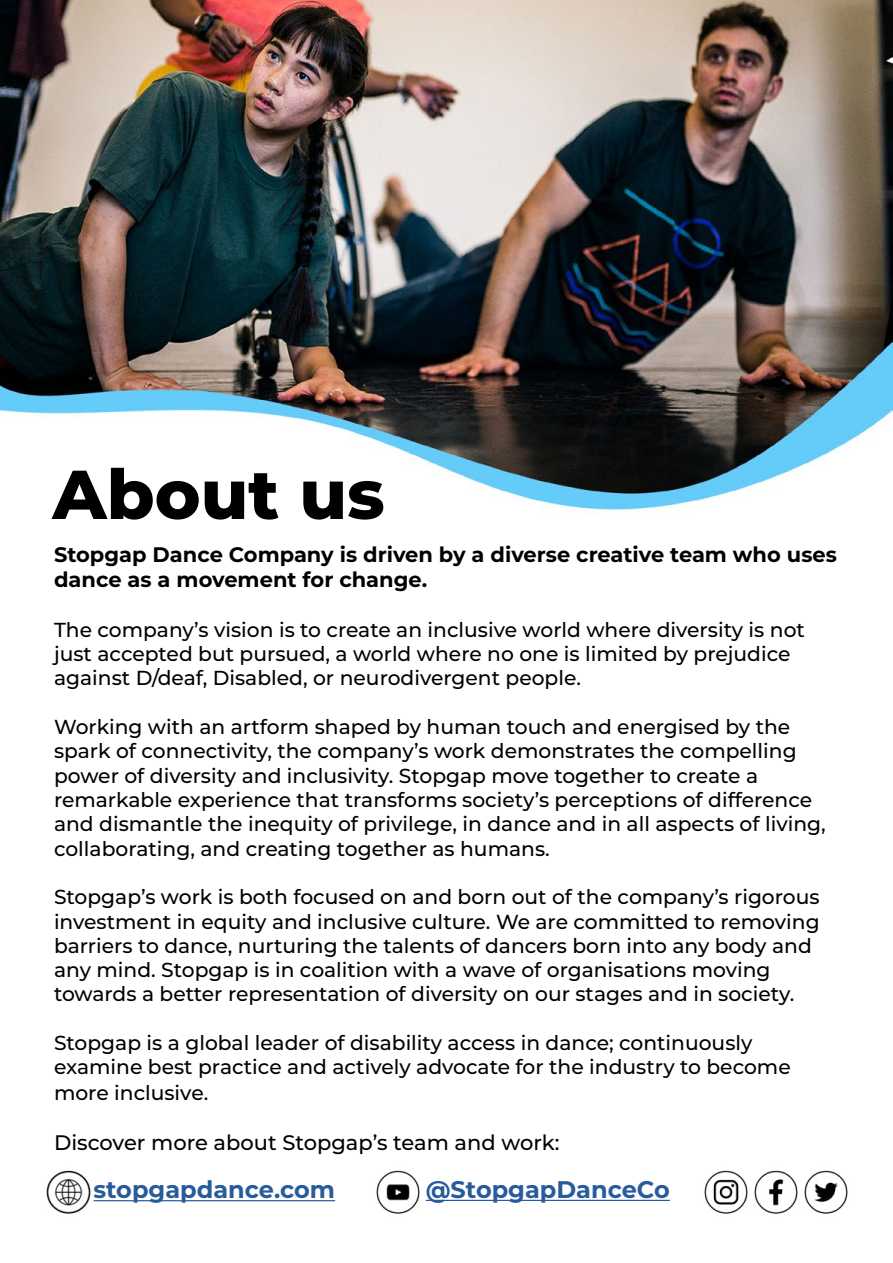
<style>
.page{position:relative;width:893px;height:1263px;background:#fff}
.page>*{position:absolute;margin:0;border:0;box-sizing:border-box;transform-origin:0 0}
.t1{font:800 69px "Montserrat";color:#000}
.t2{font:700 24px "Montserrat";color:#275b9b}
.t3{font:700 21px/25.2px "Montserrat";color:#000}
.t4{font:500 21px "Montserrat";color:#000}
.t5{font:500 20.25px/24.3px "Montserrat";color:#000}
</style>
<div class="page">
<img style="left:0;top:0;width:893px;height:1202px">
<hr style="left:94px;top:1200px;width:241px;height:1px;background:#275b9b">
<img style="left:43px;top:1167px;width:51px;height:47px">
<img style="left:373px;top:1167px;width:50px;height:47px">
<img style="left:701px;top:1167px;width:150px;height:47px">
<hr style="left:426px;top:1200px;width:244px;height:1px;background:#275b9b">
<h1 class="t1" style="left:52px;top:444px;width:334px">About us</h1>
<p class="t3" style="left:54px;top:541px;width:784px">Stopgap Dance Company is driven by a diverse creative team who uses dance as a movement for change.</p>
<p class="t5" style="left:54px;top:617px;width:752px">The company’s vision is to create an inclusive world where diversity is not just accepted but pursued, a world where no one is limited by prejudice against D/deaf, Disabled, or neurodivergent people.</p>
<p class="t5" style="left:54px;top:714px;width:773px">Working with an artform shaped by human touch and energised by the spark of connectivity, the company’s work demonstrates the compelling power of diversity and inclusivity. Stopgap move together to create a remarkable experience that transforms society’s perceptions of difference and dismantle the inequity of privilege, in dance and in all aspects of living, collaborating, and creating together as humans.</p>
<p class="t5" style="left:54px;top:884px;width:767px">Stopgap’s work is both focused on and born out of the company’s rigorous investment in equity and inclusive culture. We are committed to removing barriers to dance, nurturing the talents of dancers born into any body and any mind. Stopgap is in coalition with a wave of organisations moving towards a better representation of diversity on our stages and in society.</p>
<p class="t5" style="left:54px;top:1030px;width:738px;line-height:24.8px">Stopgap is a global leader of disability access in dance; continuously examine best practice and actively advocate for the industry to become more inclusive.</p>
<p class="t4" style="left:54px;top:1128px;width:507px">Discover more about Stopgap’s team and work:</p>
<p class="t2" style="left:94px;top:1172px;width:243px">stopgapdance.com</p>
<p class="t2" style="left:426px;top:1172px;width:246px">@StopgapDanceCo</p>
</div>
